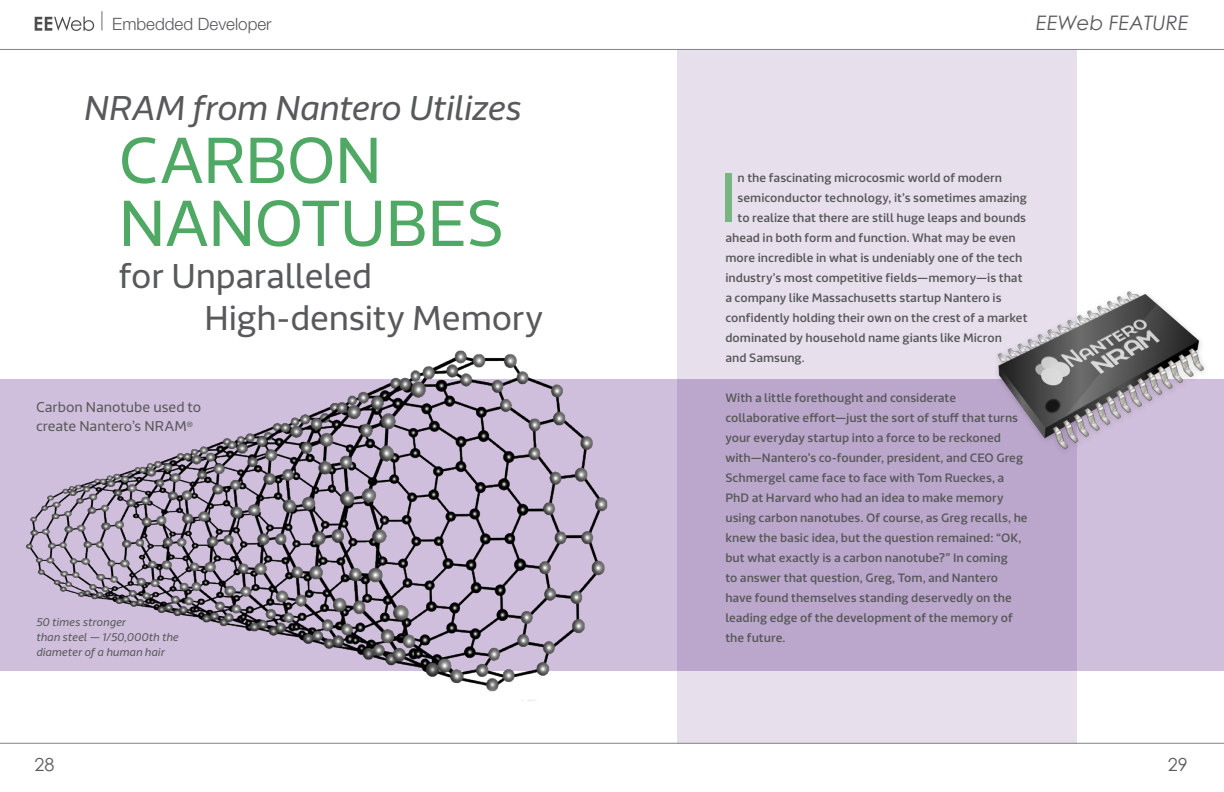
<style>
.page{position:relative;width:1224px;height:792px;background:#fff}
.page>*{position:absolute;margin:0;border:0;box-sizing:border-box;transform-origin:0 0}
.t1{font:68.6px "Riona Sans";color:#77b680}
.t2{font:64px/63px "Riona Sans";letter-spacing:-.02em;color:#4fa965}
.t3{font:33.9px/42px "Riona Sans";letter-spacing:-.01em;color:#58595b}
.t4{font:italic 33.9px "Riona Sans";letter-spacing:-.02em;color:#58595b}
.t5{font:italic 20px "Century Gothic";color:#5a5b5d}
.Page_numbers{font:18px "Century Gothic";color:#5a5b5d}
.t6{font:300 17px "Helvetica Neue LT Std";color:#57585a}
.t7{font:14px/19px "Riona Sans";letter-spacing:-.005em;color:#58595b}
.t8{font:500 12px/20px "Riona Sans";color:#57585a}
.t9{font:italic 11px/15px "Riona Sans";color:#58595b}
</style>
<div class="page">
<svg style="left:35px;top:16px;width:59px;height:15px"></svg>
<svg style="left:101px;top:11px;width:1px;height:20px"></svg>
<div style="left:677px;top:50px;width:399px;height:694px;background:#e8dfed"></div>
<svg style="left:0;top:379px;width:1224px;height:292px;background:#c2afd1"></svg>
<img style="left:18px;top:350px;width:594px;height:351px">
<img style="left:991px;top:283px;width:221px;height:174px">
<hr style="left:0;top:743px;width:1224px;height:1px;background:#808285">
<hr style="left:0;top:49px;width:1224px;height:1px;background:#808285">
<h3 class="t6" style="left:112px;top:14px;width:161px">Embedded Developer</h3>
<h3 class="t5" style="left:1036px;top:11px;width:154px">EEWeb FEATURE</h3>
<p class="t4" style="left:83px;top:87px;width:439px">NRAM from Nantero Utilizes</p>
<p class="t2" style="left:118px;top:130px;width:388px">CARBON<br>NANOTUBES</p>
<p class="t3" style="left:205px;top:256px;width:340px;text-indent:-86px">for Unparalleled<br>High-density Memory</p>
<p class="t7" style="left:36px;top:398px;width:167px">Carbon Nanotube used to create Nantero’s NRAM<sup>®</sup></p>
<p class="t9" style="left:36px;top:615px;width:144px">50 times stronger<br>than steel — 1/50,000th the diameter of a human hair</p>
<p class="t1" style="left:720px;top:156px;width:19px">I</p>
<p class="t8" style="left:738px;top:168px;width:266px">n the fascinating microcosmic world of modern</p>
<p class="t8" style="left:738px;top:188px;width:291px">semiconductor technology, it’s sometimes amazing</p>
<p class="t8" style="left:738px;top:208px;width:290px">to realize that there are still huge leaps and bounds</p>
<p class="t8" style="left:725px;top:228px;width:292px">ahead in both form and function. What may be even</p>
<p class="t8" style="left:725px;top:248px;width:298px">more incredible in what is undeniably one of the tech</p>
<p class="t8" style="left:725px;top:268px;width:299px">industry’s most competitive fields—memory—is that</p>
<p class="t8" style="left:725px;top:288px;width:278px">a company like Massachusetts startup Nantero is</p>
<p class="t8" style="left:725px;top:308px;width:304px">confidently holding their own on the crest of a market</p>
<p class="t8" style="left:725px;top:328px;width:278px">dominated by household name giants like Micron</p>
<p class="t8" style="left:725px;top:348px;width:81px">and Samsung.</p>
<p class="t8" style="left:725px;top:388px;width:304px">With a little forethought and considerate collaborative effort—just the sort of stuff that turns your everyday startup into a force to be reckoned with—Nantero’s co-founder, president, and CEO Greg Schmergel came face to face with Tom Rueckes, a PhD at Harvard who had an idea to make memory using carbon nanotubes. Of course, as Greg recalls, he knew the basic idea, but the question remained: “OK, but what exactly is a carbon nanotube?” In coming<br>to answer that question, Greg, Tom, and Nantero have found themselves standing deservedly on the leading edge of the development of the memory of the future.</p>
<p class="Page_numbers" style="left:35px;top:754px;width:21px">28</p>
<p class="Page_numbers" style="left:1168px;top:754px;width:21px">29</p>
</div>
